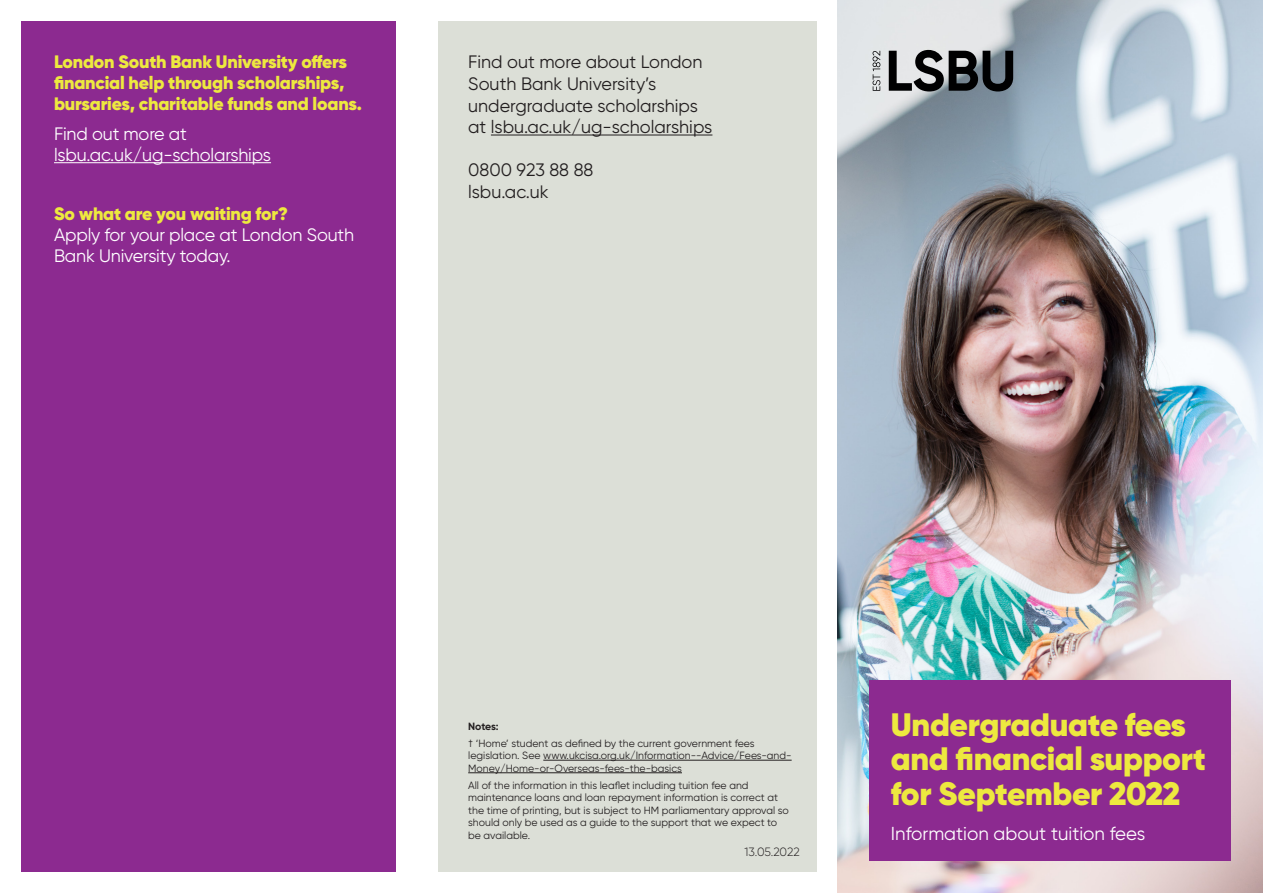
<style>
.page{position:relative;width:1263px;height:893px;background:#fff}
.page>*{position:absolute;margin:0;border:0;box-sizing:border-box;transform-origin:0 0}
.t1{font:900 32.4px/34.5px "Gilroy";letter-spacing:-.01em;color:#ede93f}
.t2{font:18.75px "Gilroy";color:#fff}
.t3{font:18px/21.6px "Gilroy";color:#231f20}
.t4{font:18px/21px "Gilroy";letter-spacing:-.01em;color:#fff}
.t5{font:900 18px/21px "Gilroy";letter-spacing:-.01em;color:#ede93f}
.t6{font:300 12px "Gilroy";color:#231f20}
.t7{font:10.5px/12.6px "Gilroy";color:#231f20}
.t8{font:700 10.5px "Gilroy";letter-spacing:-.015em;color:#231f20}
.s1{font-weight:900;color:#ede93f}
</style>
<div class="page">
<img style="left:838px;top:0;width:425px;height:893px">
<div style="left:870px;top:680px;width:361px;height:181px;background:#8c2a90"></div>
<svg style="left:872px;top:51px;width:8px;height:40px"></svg>
<svg style="left:889px;top:50px;width:124px;height:42px;background:#5b5f62"></svg>
<div style="left:21px;top:21px;width:374px;height:851px;background:#8c2a90"></div>
<hr style="left:54px;top:162px;width:217px;height:1px;background:#fff">
<div style="left:438px;top:21px;width:378px;height:851px;background:#dcdfd7"></div>
<hr style="left:491px;top:135px;width:221px;height:1px;background:#231f20">
<hr style="left:543px;top:760px;width:249px;height:1px;background:#231f20">
<hr style="left:468px;top:772px;width:214px;height:1px;background:#231f20">
<p class="t5" style="left:54px;top:52px;width:309px">London South Bank University offers financial help through scholarships, bursaries, charitable funds and loans.</p>
<p class="t4" style="left:54px;top:123px;width:219px">Find out more at lsbu.ac.uk/ug-scholarships</p>
<p class="t4" style="left:54px;top:203px;width:302px"><span class="s1">So what are you waiting for?<br></span>Apply for your place at London South<br>Bank University today.</p>
<p class="t3" style="left:468px;top:51px;width:246px">Find out more about London<br>South Bank University’s undergraduate scholarships at lsbu.ac.uk/ug-scholarships</p>
<p class="t3" style="left:468px;top:159px;width:127px">0800 923 88 88</p>
<p class="t3" style="left:468px;top:181px;width:82px">lsbu.ac.uk</p>
<p class="t8" style="left:468px;top:719px;width:32px">Notes:</p>
<p class="t7" style="left:468px;top:736px;width:325px">† ‘Home’ student as defined by the current government fees legislation. See www.ukcisa.org.uk/Information--Advice/Fees-and-<br>Money/Home-or-Overseas-fees-the-basics</p>
<p class="t7" style="left:468px;top:778px;width:322px">All of the information in this leaflet including tuition fee and maintenance loans and loan repayment information is correct at the time of printing, but is subject to HM parliamentary approval so should only be used as a guide to the support that we expect to be available.</p>
<p class="t6" style="left:745px;top:844px;width:57px">13.05.2022</p>
<p class="t1" style="left:891px;top:707px;width:297px">Undergraduate fees</p>
<p class="t1" style="left:891px;top:741px;width:317px">and financial support for September 2022</p>
<p class="t2" style="left:891px;top:822px;width:256px">Information about tuition fees</p>
</div>
